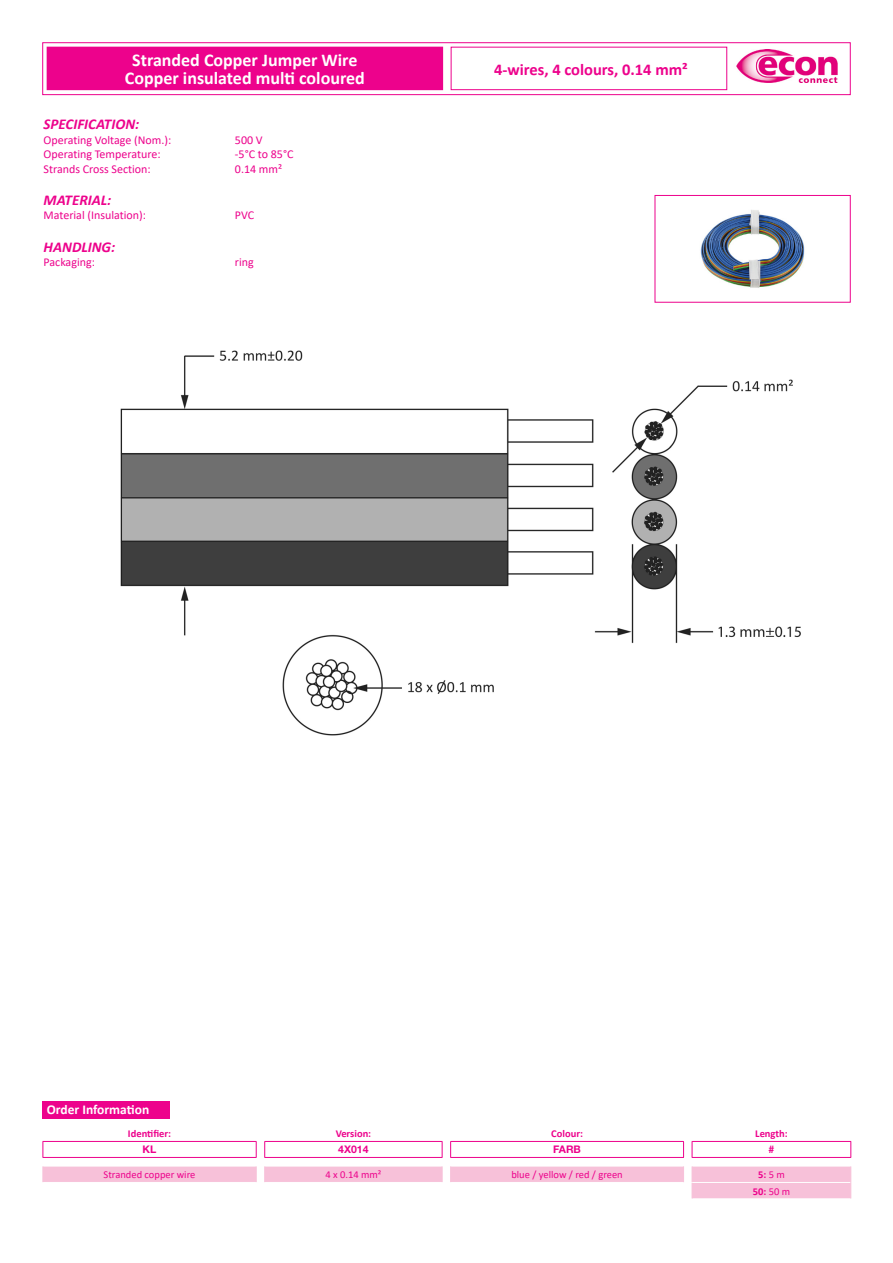
<style>
.page{position:relative;width:893px;height:1263px;background:#fff}
.page>*{position:absolute;margin:0;border:0;box-sizing:border-box;transform-origin:0 0}
.T_UG2_Bez_zentriert{font:700 18px "Calibri";color:#fff}
.T_UG1_Bez_zentriert{font:700 18px "Calibri";color:#fff}
.T_UG3_Bez_zentriert{font:700 16.5px "Calibri";color:#ed028c}
.T_UG3TH1_1A{font:italic 700 15px "Calibri";color:#ed028c}
.T_ArtTitel{font:700 13.5px "Calibri";color:#fff}
.T_UG3TD{font:12px "Calibri";color:#ed028c}
.T_ArtData_order{font:10.5px "Calibri";color:#ed028c}
.T_UG3AH1_Order{font:700 10.5px "Calibri";color:#ed028c}
.T_UG3AH2{font:700 10.5px "Helvetica Neue LT Pro";color:#ed028c}
.T_ArtData_order-2{font:700 10.5px "Calibri";color:#ed028c}
.s1{font-weight:400}
</style>
<div class="page">
<div style="left:43px;top:43px;width:807px;height:52px;border:1px solid #ed028c"></div>
<img style="left:736px;top:49px;width:102px;height:34px">
<div style="left:451px;top:47px;width:276px;height:43px;border:1px solid #ed028c"></div>
<div style="left:47px;top:47px;width:396px;height:43px;background:#ed028c"></div>
<img style="left:700px;top:210px;width:105px;height:78px">
<div style="left:655px;top:195px;width:196px;height:108px;border:1px solid #ed028c"></div>
<img style="left:120px;top:350px;width:681px;height:386px">
<div style="left:43px;top:1102px;width:127px;height:17px;background:#ed028c"></div>
<hr style="left:43px;top:1141px;width:214px;height:1px;background:#ed028c">
<svg style="left:43px;top:1140px;width:1px;height:17px"></svg>
<hr style="left:264px;top:1141px;width:178px;height:1px;background:#ed028c">
<hr style="left:264px;top:1157px;width:178px;height:1px;background:#ed028c">
<hr style="left:450px;top:1141px;width:234px;height:1px;background:#ed028c">
<hr style="left:450px;top:1157px;width:234px;height:1px;background:#ed028c">
<hr style="left:692px;top:1141px;width:159px;height:1px;background:#ed028c">
<svg style="left:850px;top:1140px;width:1px;height:17px"></svg>
<hr style="left:692px;top:1157px;width:159px;height:1px;background:#ed028c">
<svg style="left:256px;top:1141px;width:9px;height:16px"></svg>
<svg style="left:442px;top:1141px;width:9px;height:16px"></svg>
<hr style="left:43px;top:1157px;width:214px;height:1px;background:#ed028c">
<svg style="left:683px;top:1141px;width:10px;height:16px"></svg>
<svg style="left:43px;top:1166px;width:808px;height:33px"></svg>
<p class="T_UG1_Bez_zentriert" style="left:132px;top:47px;width:227px">Stranded Copper Jumper Wire</p>
<p class="T_UG2_Bez_zentriert" style="left:125px;top:65px;width:242px">Copper insulated multi coloured</p>
<p class="T_UG3TH1_1A" style="left:44px;top:114px;width:97px">SPECIFICATION:</p>
<p class="T_UG3TD" style="left:44px;top:132px;width:129px">Operating Voltage (Nom.):</p>
<p class="T_UG3TD" style="left:235px;top:132px;width:29px">500 V</p>
<p class="T_UG3TD" style="left:44px;top:146px;width:118px">Operating Temperature:</p>
<p class="T_UG3TD" style="left:235px;top:146px;width:60px">-5°C to 85°C</p>
<p class="T_UG3TD" style="left:44px;top:160px;width:109px">Strands Cross Section:</p>
<p class="T_UG3TD" style="left:235px;top:160px;width:49px">0.14 mm²</p>
<p class="T_UG3TH1_1A" style="left:44px;top:189px;width:69px">MATERIAL:</p>
<p class="T_UG3TD" style="left:44px;top:207px;width:104px">Material (Insulation):</p>
<p class="T_UG3TD" style="left:235px;top:207px;width:21px">PVC</p>
<p class="T_UG3TH1_1A" style="left:44px;top:236px;width:73px">HANDLING:</p>
<p class="T_UG3TD" style="left:44px;top:254px;width:53px">Packaging:</p>
<p class="T_UG3TD" style="left:235px;top:254px;width:20px">ring</p>
<p class="T_UG3_Bez_zentriert" style="left:494px;top:57px;width:195px">4-wires, 4 colours, 0.14 mm²</p>
<p class="T_ArtTitel" style="left:47px;top:1100px;width:104px">Order Information</p>
<p class="T_UG3AH1_Order" style="left:128px;top:1126px;width:45px">Identifier:</p>
<p class="T_UG3AH1_Order" style="left:336px;top:1126px;width:37px">Version:</p>
<p class="T_UG3AH1_Order" style="left:551px;top:1126px;width:33px">Colour:</p>
<p class="T_UG3AH1_Order" style="left:755px;top:1126px;width:34px">Length:</p>
<p class="T_UG3AH2" style="left:143px;top:1143px;width:15px">KL</p>
<p class="T_UG3AH2" style="left:338px;top:1143px;width:32px">4X014</p>
<p class="T_UG3AH2" style="left:553px;top:1143px;width:29px">FARB</p>
<p class="T_UG3AH2" style="left:768px;top:1143px;width:7px">#</p>
<p class="T_ArtData_order" style="left:104px;top:1167px;width:93px">Stranded copper wire</p>
<p class="T_ArtData_order" style="left:325px;top:1167px;width:57px">4 x 0.14 mm²</p>
<p class="T_ArtData_order" style="left:511px;top:1167px;width:113px">blue / yellow / red / green</p>
<p class="T_ArtData_order-2" style="left:758px;top:1167px;width:28px">5:<span class="s1">5m</span></p>
<p class="T_ArtData_order-2" style="left:753px;top:1184px;width:39px">50: <span class="s1">50 m</span></p>
</div>
